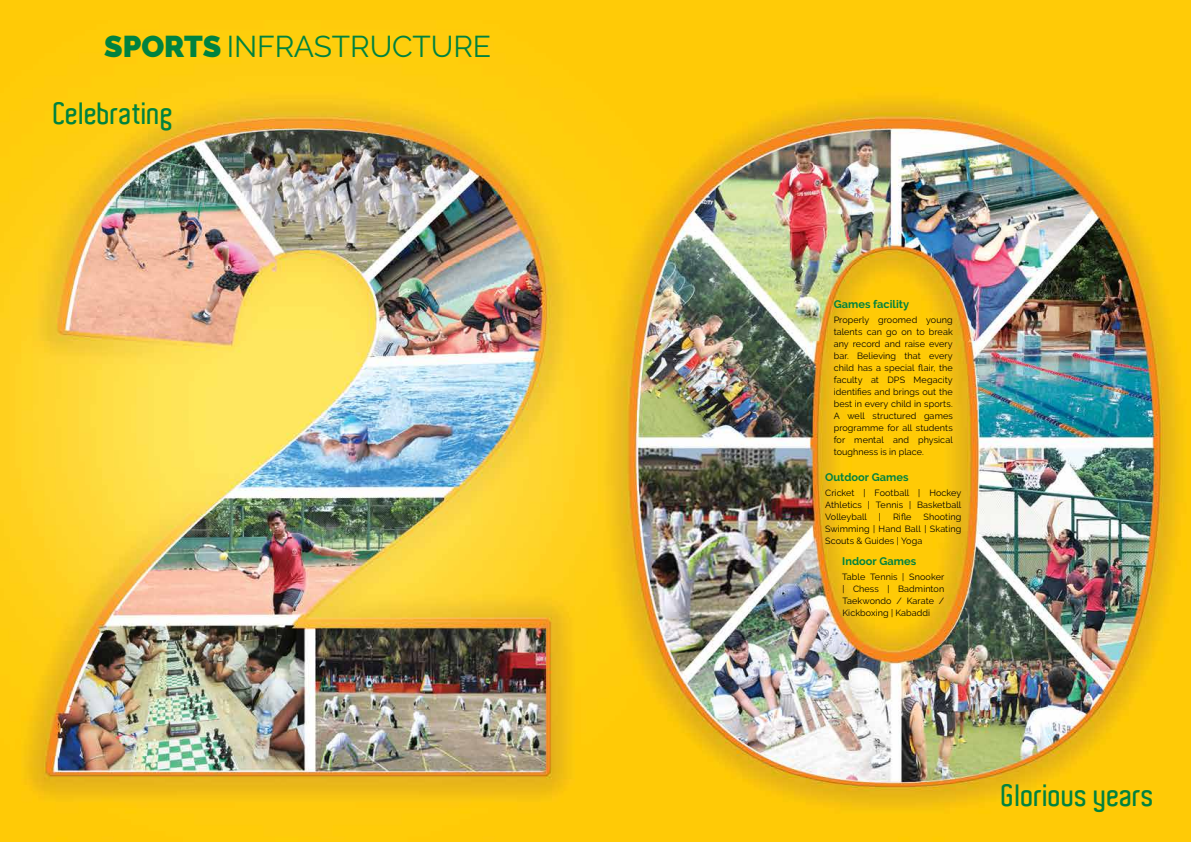
<style>
.page{position:relative;width:1191px;height:842px;background:#fff}
.page>*{position:absolute;margin:0;border:0;box-sizing:border-box;transform-origin:0 0}
.t1{font:600 30px "Aldo";color:#00823f}
.t2{font:30px "Raleway";color:#00823f}
.t3{font:700 11px "Raleway";letter-spacing:.005em;color:#00823f}
.t4{font:9px/12px "Raleway";letter-spacing:.01em;color:#000;text-align:justify}
.s1{font-weight:900}
</style>
<div class="page">
<img style="left:0;top:20px;width:1191px;height:822px">
<div style="left:0;top:0;width:1191px;height:20px;background:#ffcb07"></div>
<h1 class="t2" style="left:104px;top:29px;width:388px"><span class="s1">SPORTS</span> INFRASTRUCTURE</h1>
<h1 class="t1" style="left:54px;top:96px;width:122px">Celebrating</h1>
<p class="t3" style="left:833px;top:298px;width:77px">Games facility</p>
<p class="t4" style="left:833px;top:314px;width:121px">Properly groomed young talents can go on to break any record and raise every bar. Believing that every child has a special flair, the faculty at DPS Megacity identifies and brings out the best in every child in sports.<br>A well structured games programme for all students for mental and physical toughness is in place.</p>
<p class="t3" style="left:825px;top:471px;width:85px">Outdoor Games</p>
<p class="t4" style="left:825px;top:487px;width:138px">Cricket | Football | Hockey Athletics | Tennis | Basketball Volleyball</p>
<p class="t4" style="left:879px;top:511px;width:4px">|</p>
<p class="t4" style="left:893px;top:511px;width:20px">Rifle</p>
<p class="t4" style="left:825px;top:511px;width:138px;text-indent:98px">Shooting Swimming | Hand Ball | Skating Scouts &amp; Guides | Yoga</p>
<p class="t3" style="left:842px;top:555px;width:76px">Indoor Games</p>
<p class="t4" style="left:842px;top:571px;width:104px">Table Tennis | Snooker | Chess | Badminton Taekwondo / Karate / Kickboxing | Kabaddi</p>
<h1 class="t1" style="left:1002px;top:778px;width:155px">Glorious years</h1>
</div>
